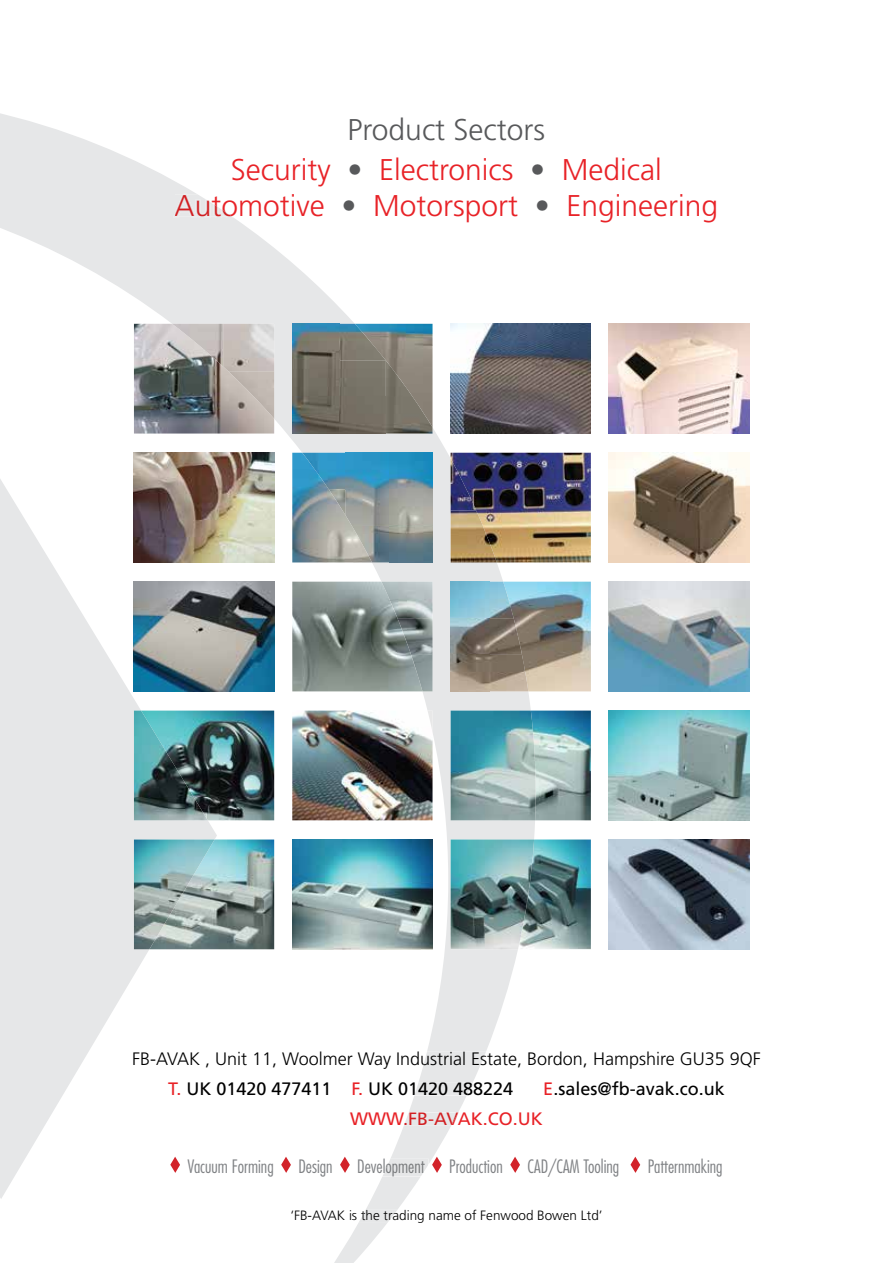
<style>
.page{position:relative;width:893px;height:1263px;background:#fff}
.page>*{position:absolute;margin:0;border:0;box-sizing:border-box;transform-origin:0 0}
.t1{font:300 30px/40.2px "Frutiger";color:#e82227;text-align:center}
.t2{font:300 30px "Frutiger";color:#d21f22}
.t3{font:300 18px "Frutiger";color:#000}
.t4{font:300 condensed 18px "Futura";color:#808285}
.t5{font:18px "Frutiger";color:#000}
.t6{font:18px "Frutiger";color:#d21f22}
.t7{font:300 condensed 18px "Futura";color:#797b7d}
.t8{font:300 13.5px "Frutiger";color:#000}
.s1{color:#58595b}
.s2{color:#e82227}
</style>
<div class="page">
<svg style="left:630px;top:1157px;width:10px;height:16px"></svg>
<img style="left:535px;top:324px;width:56px;height:110px">
<img style="left:535px;top:453px;width:56px;height:109px">
<img style="left:535px;top:582px;width:56px;height:109px">
<img style="left:536px;top:710px;width:55px;height:110px">
<img style="left:535px;top:839px;width:56px;height:110px">
<img style="left:609px;top:324px;width:140px;height:110px">
<img style="left:609px;top:453px;width:140px;height:109px">
<img style="left:609px;top:582px;width:140px;height:109px">
<img style="left:609px;top:710px;width:140px;height:110px">
<img style="left:609px;top:839px;width:140px;height:110px">
<img style="left:0;top:113px;width:535px;height:1150px">
<svg style="left:422px;top:1051px;width:64px;height:18px"></svg>
<svg style="left:414px;top:1082px;width:59px;height:13px"></svg>
<svg style="left:404px;top:1112px;width:54px;height:13px"></svg>
<svg style="left:382px;top:1157px;width:60px;height:19px"></svg>
<svg style="left:358px;top:1210px;width:39px;height:13px"></svg>
<svg style="left:173px;top:156px;width:162px;height:62px"></svg>
<img style="left:172px;top:324px;width:51px;height:43px">
<img style="left:223px;top:324px;width:51px;height:47px">
<img style="left:228px;top:371px;width:46px;height:48px">
<img style="left:292px;top:324px;width:94px;height:36px">
<img style="left:292px;top:360px;width:121px;height:37px">
<img style="left:292px;top:397px;width:141px;height:37px">
<img style="left:302px;top:453px;width:131px;height:36px">
<img style="left:329px;top:489px;width:17px;height:27px">
<img style="left:346px;top:489px;width:87px;height:37px">
<img style="left:352px;top:526px;width:81px;height:36px">
<img style="left:381px;top:582px;width:52px;height:36px">
<img style="left:397px;top:618px;width:36px;height:37px">
<img style="left:411px;top:655px;width:22px;height:36px">
<img style="left:427px;top:710px;width:6px;height:22px">
<img style="left:451px;top:458px;width:25px;height:52px">
<img style="left:451px;top:510px;width:46px;height:52px">
<img style="left:451px;top:582px;width:63px;height:36px">
<img style="left:451px;top:618px;width:71px;height:37px">
<img style="left:451px;top:655px;width:77px;height:36px">
<img style="left:451px;top:710px;width:85px;height:110px">
<img style="left:451px;top:839px;width:83px;height:110px">
<svg style="left:0;top:478px;width:217px;height:721px;fill:#e6e7e8"></svg>
<img style="left:134px;top:710px;width:74px;height:110px">
<img style="left:134px;top:839px;width:81px;height:110px">
<p class="t1" style="left:231px;top:110px;width:433px"><span class="s1">Product Sectors<br></span>Security <span class="s1">•</span> Electronics <span class="s1">•</span> Medical</p>
<p class="t1" style="left:341px;top:186px;width:378px"><span class="s1">•</span> Motorsport <span class="s1">•</span> Engineering</p>
<p class="t2" style="left:175px;top:189px;width:151px">Automotive</p>
<p class="t3" style="left:132px;top:1049px;width:630px">FB-AVAK , Unit 11, Woolmer Way Industrial Estate, Bordon, Hampshire GU35 9QF</p>
<p class="t5" style="left:168px;top:1078px;width:347px"><span class="s2">T.</span> UK 01420 477411 <span class="s2">F.</span> UK 01420 488224</p>
<p class="t5" style="left:543px;top:1078px;width:183px"><span class="s2">E</span>.sales@fb-avak.co.uk</p>
<p class="t6" style="left:350px;top:1108px;width:194px">WWW.FB-AVAK.CO.UK</p>
<p class="t7" style="left:357px;top:1155px;width:69px">Development</p>
<p class="t8" style="left:290px;top:1208px;width:314px">‘FB-AVAK is the trading name of Fenwood Bowen Ltd’</p>
<p class="t4" style="left:188px;top:1155px;width:88px">Vacuum Forming</p>
<p class="t4" style="left:298px;top:1155px;width:36px">Design</p>
<p class="t4" style="left:449px;top:1155px;width:55px">Production</p>
<p class="t4" style="left:527px;top:1155px;width:93px">CAD/CAM Tooling</p>
<p class="t4" style="left:648px;top:1155px;width:76px">Patternmaking</p>
</div>
